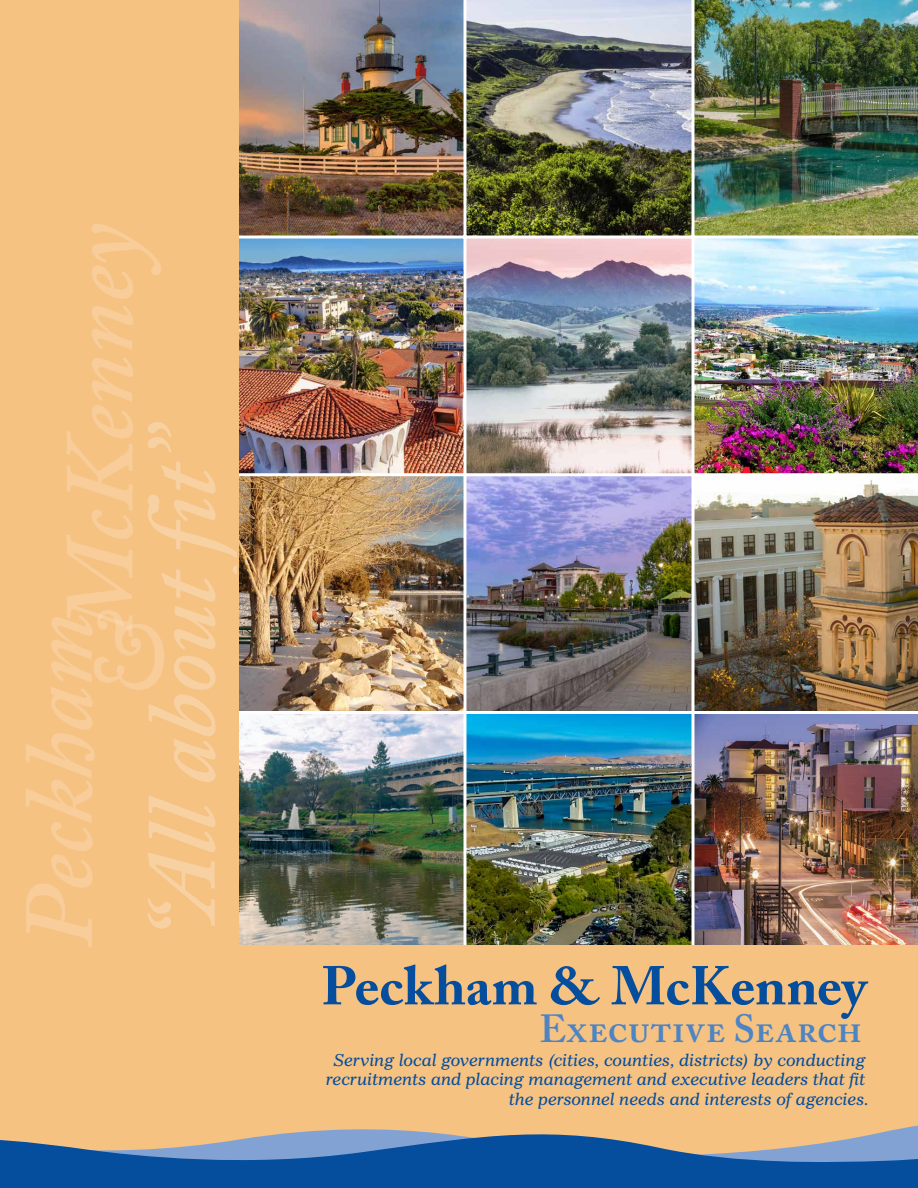
<style>
.page{position:relative;width:918px;height:1188px;background:#fff}
.page>*{position:absolute;margin:0;border:0;box-sizing:border-box;transform-origin:0 0}
.Cover__headline{font:700 54px "Adobe Caslon Pro";letter-spacing:-.005em;color:#054d9d}
.Cover__subhead{font:600 39px "Adobe Caslon Pro";letter-spacing:.01em;color:#4d84c4}
.Subhead_2{font:italic 16.5px/19.5px "Imperial BT";color:#054d9d;text-align:right}
</style>
<div class="page">
<img style="left:239px;top:0;width:225px;height:236px">
<img style="left:240px;top:240px;width:222px;height:232px">
<div style="left:237px;top:237px;width:228px;height:238px;border:2px solid #fff"></div>
<img style="left:240px;top:478px;width:222px;height:467px">
<div style="left:237px;top:475px;width:228px;height:237px;border:2px solid #fff"></div>
<div style="left:237px;top:712px;width:228px;height:238px;border:2px solid #fff"></div>
<img style="left:466px;top:0;width:226px;height:236px">
<img style="left:468px;top:240px;width:222px;height:232px">
<div style="left:465px;top:237px;width:228px;height:238px;border:2px solid #fff"></div>
<img style="left:468px;top:478px;width:222px;height:467px">
<div style="left:465px;top:475px;width:228px;height:237px;border:2px solid #fff"></div>
<div style="left:465px;top:712px;width:228px;height:238px;border:2px solid #fff"></div>
<img style="left:694px;top:0;width:224px;height:236px">
<img style="left:694px;top:238px;width:224px;height:236px">
<img style="left:694px;top:480px;width:224px;height:231px">
<img style="left:694px;top:714px;width:224px;height:231px">
<div style="left:227px;top:945px;width:691px;height:234px;background:#f5c282"></div>
<div style="left:0;top:0;width:239px;height:1154px;background:#f5c282"></div>
<img style="left:26px;top:224px;width:211px;height:723px">
<svg style="left:0;top:1125px;width:918px;height:63px;fill:#054d9d"></svg>
<p class="Cover__headline" style="left:321px;top:954px;width:547px">Peckham &amp; McKenney</p>
<p class="Cover__subhead" style="left:539px;top:1006px;width:324px">Executive Search</p>
<p class="Subhead_2" style="left:326px;top:1050px;width:544px">Serving local governments (cities, counties, districts) by conducting recruitments and placing management and executive leaders that fit the personnel needs and interests of agencies.</p>
</div>
